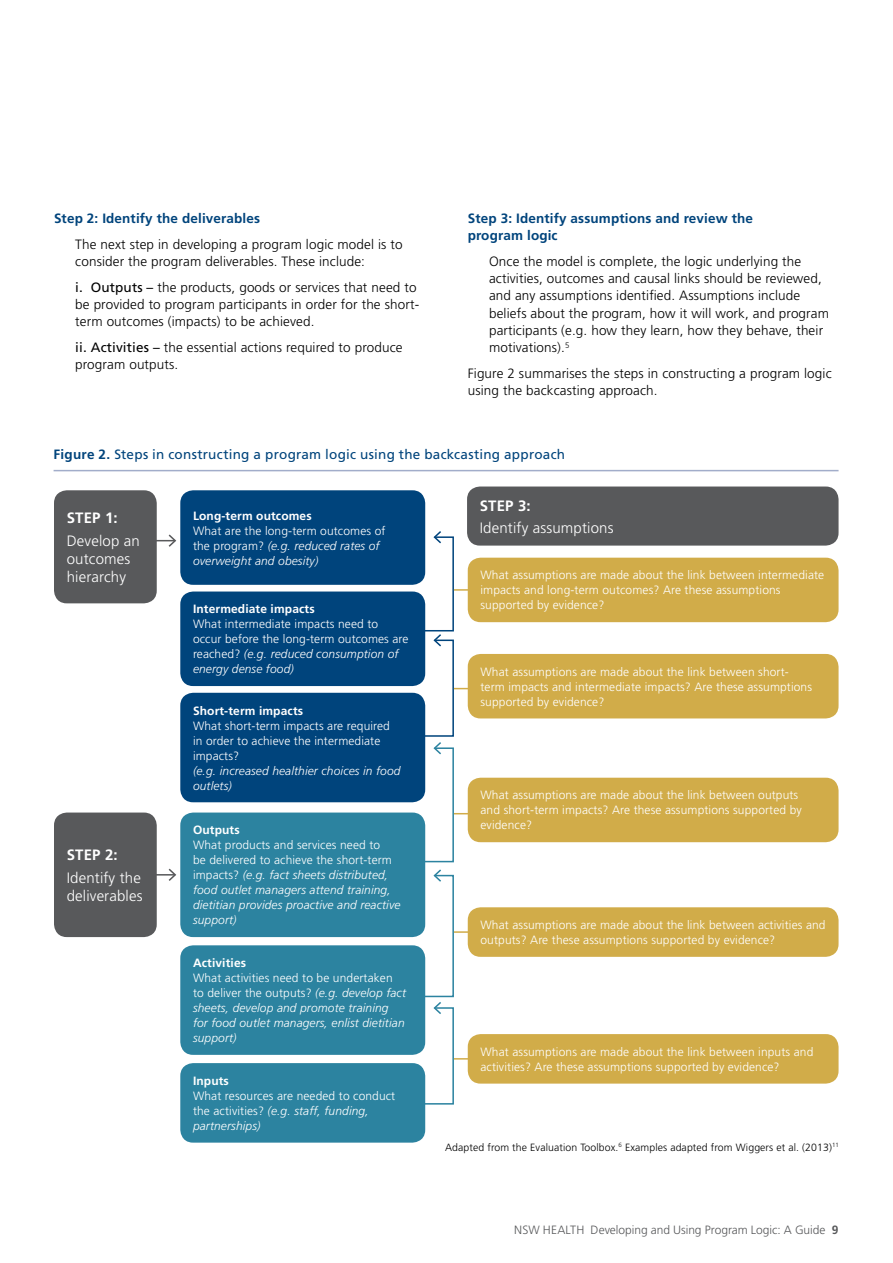
<style>
.page{position:relative;width:893px;height:1263px;background:#fff}
.page>*{position:absolute;margin:0;border:0;box-sizing:border-box;transform-origin:0 0}
.t1{font:300 15px/18px "Frutiger LT Std";letter-spacing:.01em;color:#fff}
.t2{font:700 15px "Frutiger LT Std";letter-spacing:.01em;color:#fff}
.t3{font:300 13.5px/17.2px "Frutiger LT Std";letter-spacing:.01em;color:#000}
.t4{font:700 13.5px/17.2px "Frutiger LT Std";letter-spacing:.01em;color:#00447c}
.t5{font:13.5px "Frutiger LT Std";letter-spacing:.02em;color:#00447c}
.t6{font:300 12px/15px "Frutiger LT Std";letter-spacing:.01em;color:#fff}
.t7{font:italic 300 12px/15px "Frutiger LT Std";letter-spacing:.01em;color:#fff}
.t8{font:700 12px "Frutiger LT Std";letter-spacing:.01em;color:#fff}
.t9{font:300 12px "Frutiger LT Std";letter-spacing:-.005em;color:#58595b}
.t10{font:300 10.5px "Frutiger LT Std";letter-spacing:.01em;color:#000}
.s1{font-weight:400}
.s2{font-weight:700}
.s3{font-style:italic}
.s4{font-style:normal}
</style>
<div class="page">
<svg style="left:157px;top:534px;width:20px;height:13px"></svg>
<svg style="left:157px;top:868px;width:20px;height:13px"></svg>
<hr style="left:54px;top:470px;width:784px;height:1px;background:#a2adca">
<div style="left:468px;top:558px;width:370px;height:64px;background:#d1ac49;border-radius:13px"></div>
<div style="left:468px;top:654px;width:370px;height:64px;background:#d1ac49;border-radius:13px"></div>
<div style="left:468px;top:778px;width:370px;height:64px;background:#d1ac49;border-radius:13px"></div>
<div style="left:468px;top:907px;width:370px;height:50px;background:#d1ac49;border-radius:13px"></div>
<div style="left:180px;top:591px;width:245px;height:95px;background:#00447c;border-radius:13px"></div>
<div style="left:180px;top:693px;width:245px;height:109px;background:#00447c;border-radius:13px"></div>
<div style="left:180px;top:812px;width:245px;height:125px;background:#2c83a0;border-radius:13px"></div>
<div style="left:180px;top:945px;width:245px;height:110px;background:#2c83a0;border-radius:13px"></div>
<div style="left:180px;top:1063px;width:245px;height:79px;background:#2c83a0;border-radius:13px"></div>
<div style="left:180px;top:490px;width:245px;height:95px;background:#00447c;border-radius:13px"></div>
<div style="left:54px;top:490px;width:103px;height:113px;background:#58595b;border-radius:13px"></div>
<div style="left:467px;top:486px;width:371px;height:60px;background:#58595b;border-radius:13px"></div>
<div style="left:54px;top:812px;width:103px;height:125px;background:#58595b;border-radius:13px"></div>
<div style="left:468px;top:1034px;width:370px;height:49px;background:#d1ac49;border-radius:13px"></div>
<svg style="left:407px;top:529px;width:63px;height:576px"></svg>
<p class="t4" style="left:54px;top:209px;width:208px">Step 2: Identify the deliverables</p>
<p class="t3" style="left:75px;top:235px;width:329px">The next step in developing a program logic model is to consider the program deliverables. These include:</p>
<p class="t3" style="left:75px;top:278px;width:345px"><span class="s1">i. Outputs –</span> the products, goods or services that need to be provided to program participants in order for the short&shy;term outcomes (impacts) to be achieved.</p>
<p class="t3" style="left:75px;top:339px;width:329px"><span class="s1">ii. Activities –</span> the essential actions required to produce program outputs.</p>
<p class="t4" style="left:468px;top:209px;width:287px">Step 3: Identify assumptions and review the program logic</p>
<p class="t3" style="left:489px;top:253px;width:342px">Once the model is complete, the logic underlying the activities, outcomes and causal links should be reviewed, and any assumptions identified. Assumptions include beliefs about the program, how it will work, and program participants (e.g. how they learn, how they behave, their motivations).<sup>5</sup></p>
<p class="t3" style="left:468px;top:365px;width:365px">Figure 2 summarises the steps in constructing a program logic using the backcasting approach.</p>
<p class="t5" style="left:54px;top:446px;width:513px"><span class="s2">Figure 2.</span> Steps in constructing a program logic using the backcasting approach</p>
<p class="t2" style="left:67px;top:509px;width:52px">STEP 1:</p>
<p class="t1" style="left:67px;top:532px;width:75px">Develop an outcomes hierarchy</p>
<p class="t2" style="left:67px;top:846px;width:52px">STEP 2:</p>
<p class="t1" style="left:67px;top:869px;width:77px">Identify the deliverables</p>
<p class="t8" style="left:193px;top:508px;width:120px">Long-term outcomes</p>
<p class="t6" style="left:193px;top:523px;width:194px">What are the long-term outcomes of the program? <span class="s3">(e.g. reduced rates of overweight and obesity)</span></p>
<p class="t8" style="left:193px;top:602px;width:123px">Intermediate impacts</p>
<p class="t6" style="left:193px;top:617px;width:217px">What intermediate impacts need to occur before the long-term outcomes are reached? <span class="s3">(e.g. reduced consumption of energy dense food)</span></p>
<p class="t8" style="left:193px;top:703px;width:112px">Short-term impacts</p>
<p class="t6" style="left:193px;top:718px;width:198px">What short-term impacts are required in order to achieve the intermediate impacts?</p>
<p class="t7" style="left:193px;top:763px;width:209px">(e.g. increased healthier choices in food outlets)</p>
<p class="t8" style="left:193px;top:823px;width:48px">Outputs</p>
<p class="t7" style="left:193px;top:838px;width:209px"><span class="s4">What products and services need to<br>be delivered to achieve the short-term impacts?</span> (e.g. fact sheets distributed, food outlet managers attend training, dietitian provides proactive and reactive support)</p>
<p class="t8" style="left:193px;top:956px;width:55px">Activities</p>
<p class="t7" style="left:193px;top:970px;width:214px"><span class="s4">What activities need to be undertaken to deliver the outputs?</span> (e.g. develop fact sheets, develop and promote training for food outlet managers, enlist dietitian support)</p>
<p class="t8" style="left:193px;top:1074px;width:37px">Inputs</p>
<p class="t6" style="left:193px;top:1088px;width:204px">What resources are needed to conduct the activities? <span class="s3">(e.g. staff, funding, partnerships)</span></p>
<p class="t2" style="left:480px;top:496px;width:52px">STEP 3:</p>
<p class="t1" style="left:480px;top:519px;width:135px">Identify assumptions</p>
<p class="t6" style="left:480px;top:568px;width:345px">What assumptions are made about the link between intermediate impacts and long-term outcomes? Are these assumptions supported by evidence?</p>
<p class="t6" style="left:480px;top:664px;width:333px">What assumptions are made about the link between short&shy;term impacts and intermediate impacts? Are these assumptions supported by evidence?</p>
<p class="t6" style="left:480px;top:788px;width:323px">What assumptions are made about the link between outputs and short-term impacts? Are these assumptions supported by evidence?</p>
<p class="t6" style="left:480px;top:917px;width:347px">What assumptions are made about the link between activities and outputs? Are these assumptions supported by evidence?</p>
<p class="t6" style="left:480px;top:1044px;width:334px">What assumptions are made about the link between inputs and activities? Are these assumptions supported by evidence?</p>
<p class="t10" style="left:445px;top:1141px;width:395px">Adapted from the Evaluation Toolbox.<sup>6</sup> Examples adapted from Wiggers et al. (2013)<sup>11</sup></p>
<p class="t9" style="left:514px;top:1223px;width:326px">NSW HEALTH Developing and Using Program Logic: A Guide <span class="s2">9</span></p>
</div>
